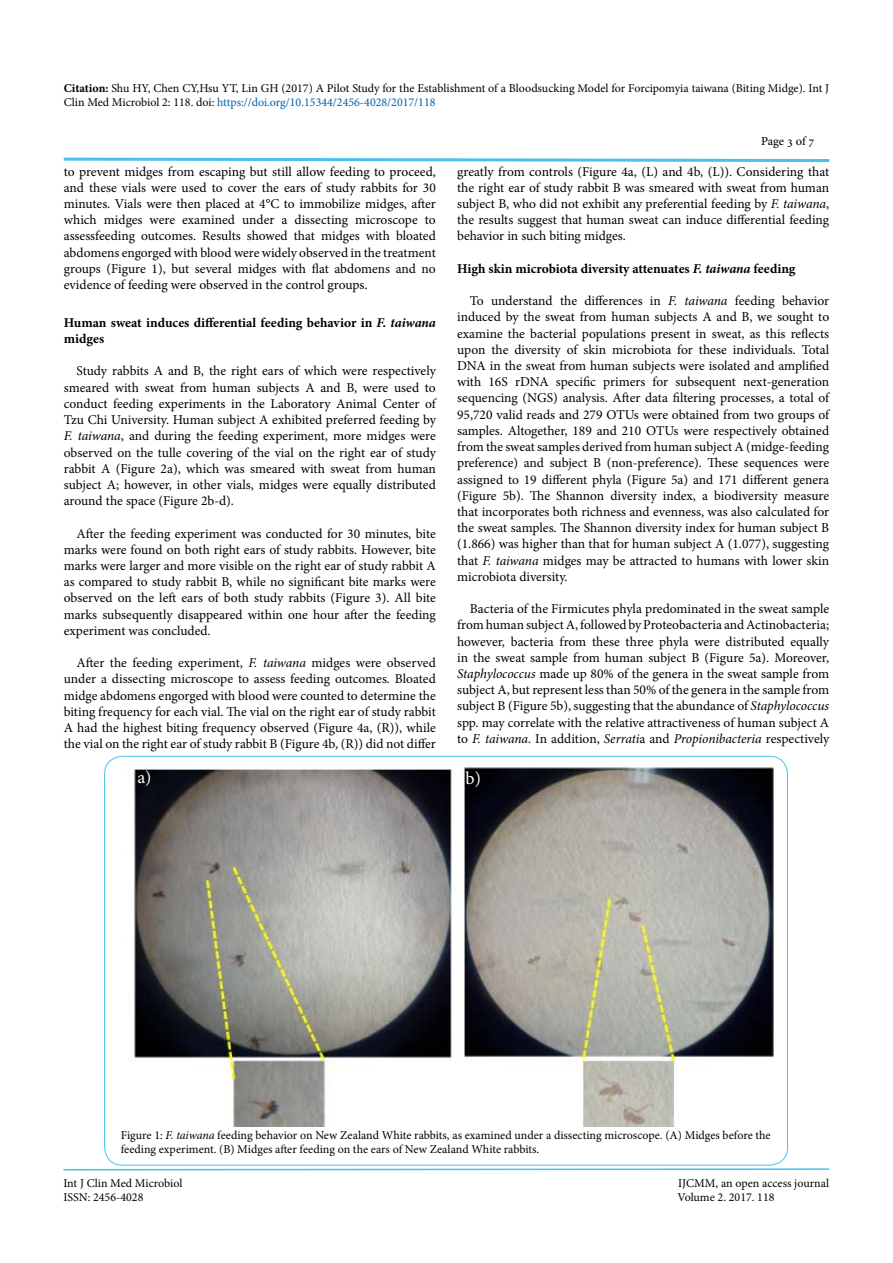
<style>
.page{position:relative;width:893px;height:1263px;background:#fff}
.page>*{position:absolute;margin:0;border:0;box-sizing:border-box;transform-origin:0 0}
.t1{font:18px "Minion Pro";color:#fff}
.t2{font:13.5px/16.2px "Minion Pro";color:#000;text-align:justify}
.t3{font:700 13.5px/16.2px "Minion Pro";color:#000}
.t4{font:12px/14.4px "Minion Pro";color:#000}
.t5{font:12px "Adobe Hebrew";letter-spacing:-.01em;color:#000}
.s1{font-weight:700}
.s2{color:#0060a8}
.s3{font-style:italic}
</style>
<div class="page">
<svg style="left:63px;top:1168px;width:767px;height:3px"></svg>
<svg style="left:63px;top:157px;width:767px;height:5px"></svg>
<img style="left:134px;top:766px;width:640px;height:360px">
<p class="t4" style="left:64px;top:81px;width:767px"><span class="s1">Citation:</span> Shu HY, Chen CY,Hsu YT, Lin GH (2017) A Pilot Study for the Establishment of a Bloodsucking Model for Forcipomyia taiwana (Biting Midge). Int J<br>Clin Med Microbiol 2: 118. doi: <span class="s2">https://doi.org/10.15344/2456-4028/2017/118</span></p>
<p class="t5" style="left:761px;top:134px;width:55px">Page 3 of 7</p>
<p class="t2" style="left:64px;top:163px;width:374px">to prevent midges from escaping but still allow feeding to proceed, and these vials were used to cover the ears of study rabbits for 30 minutes. Vials were then placed at 4°C to immobilize midges, after which midges were examined under a dissecting microscope to assessfeeding outcomes. Results showed that midges with bloated abdomens engorged with blood were widely observed in the treatment groups (Figure 1), but several midges with flat abdomens and no evidence of feeding were observed in the control groups.</p>
<p class="t3" style="left:64px;top:314px;width:374px">Human sweat induces differential feeding behavior in <span class="s3">F. taiwana </span>midges</p>
<p class="t2" style="left:64px;top:363px;width:374px;text-indent:13px">Study rabbits A and B, the right ears of which were respectively smeared with sweat from human subjects A and B, were used to conduct feeding experiments in the Laboratory Animal Center of Tzu Chi University. Human subject A exhibited preferred feeding by <span class="s3">F. taiwana</span>, and during the feeding experiment, more midges were observed on the tulle covering of the vial on the right ear of study rabbit A (Figure 2a), which was smeared with sweat from human subject A; however, in other vials, midges were equally distributed around the space (Figure 2b-d).</p>
<p class="t2" style="left:64px;top:525px;width:374px;text-indent:13px">After the feeding experiment was conducted for 30 minutes, bite marks were found on both right ears of study rabbits. However, bite marks were larger and more visible on the right ear of study rabbit A as compared to study rabbit B, while no significant bite marks were observed on the left ears of both study rabbits (Figure 3). All bite marks subsequently disappeared within one hour after the feeding experiment was concluded.</p>
<p class="t2" style="left:64px;top:655px;width:374px;text-indent:13px">After the feeding experiment, <span class="s3">F. taiwana</span> midges were observed under a dissecting microscope to assess feeding outcomes. Bloated midge abdomens engorged with blood were counted to determine the biting frequency for each vial. The vial on the right ear of study rabbit A had the highest biting frequency observed (Figure 4a, (R)), while the vial on the right ear of study rabbit B (Figure 4b, (R)) did not differ</p>
<p class="t2" style="left:457px;top:163px;width:374px">greatly from controls (Figure 4a, (L) and 4b, (L)). Considering that the right ear of study rabbit B was smeared with sweat from human subject B, who did not exhibit any preferential feeding by <span class="s3">F. taiwana</span>, the results suggest that human sweat can induce differential feeding behavior in such biting midges.</p>
<p class="t3" style="left:457px;top:260px;width:340px">High skin microbiota diversity attenuates <span class="s3">F. taiwana</span> feeding</p>
<p class="t2" style="left:457px;top:293px;width:374px;text-indent:13px">To understand the differences in <span class="s3">F. taiwana</span> feeding behavior induced by the sweat from human subjects A and B, we sought to examine the bacterial populations present in sweat, as this reflects upon the diversity of skin microbiota for these individuals. Total DNA in the sweat from human subjects were isolated and amplified with 16S rDNA specific primers for subsequent next-generation sequencing (NGS) analysis. After data filtering processes, a total of 95,720 valid reads and 279 OTUs were obtained from two groups of samples. Altogether, 189 and 210 OTUs were respectively obtained from the sweat samples derived from human subject A (midge-feeding preference) and subject B (non-preference). These sequences were assigned to 19 different phyla (Figure 5a) and 171 different genera (Figure 5b). The Shannon diversity index, a biodiversity measure that incorporates both richness and evenness, was also calculated for the sweat samples. The Shannon diversity index for human subject B (1.866) was higher than that for human subject A (1.077), suggesting that <span class="s3">F. taiwana</span> midges may be attracted to humans with lower skin microbiota diversity.</p>
<p class="t2" style="left:457px;top:601px;width:374px;text-indent:13px">Bacteria of the Firmicutes phyla predominated in the sweat sample from human subject A, followed by Proteobacteria and Actinobacteria; however, bacteria from these three phyla were distributed equally in the sweat sample from human subject B (Figure 5a). Moreover, <span class="s3">Staphylococcus</span> made up 80% of the genera in the sweat sample from subject A, but represent less than 50% of the genera in the sample from subject B (Figure 5b), suggesting that the abundance of <span class="s3">Staphylococcus </span>spp. may correlate with the relative attractiveness of human subject A to <span class="s3">F. taiwana</span>. In addition, <span class="s3">Serrati</span>a and <span class="s3">Propionibacteria</span> respectively</p>
<h1 class="t1" style="left:137px;top:765px;width:16px">a)</h1>
<h1 class="t1" style="left:466px;top:766px;width:17px">b)</h1>
<p class="t4" style="left:121px;top:1128px;width:651px">Figure 1: <span class="s3">F. taiwana</span> feeding behavior on New Zealand White rabbits, as examined under a dissecting microscope. (A) Midges before the feeding experiment. (B) Midges after feeding on the ears of New Zealand White rabbits.</p>
<p class="t4" style="left:63px;top:1176px;width:120px">Int J Clin Med Microbiol</p>
<p class="t4" style="left:678px;top:1176px;width:152px">IJCMM, an open access journal</p>
<p class="t4" style="left:63px;top:1190px;width:82px">ISSN: 2456-4028</p>
<p class="t4" style="left:677px;top:1190px;width:99px">Volume 2. 2017. 118</p>
</div>
